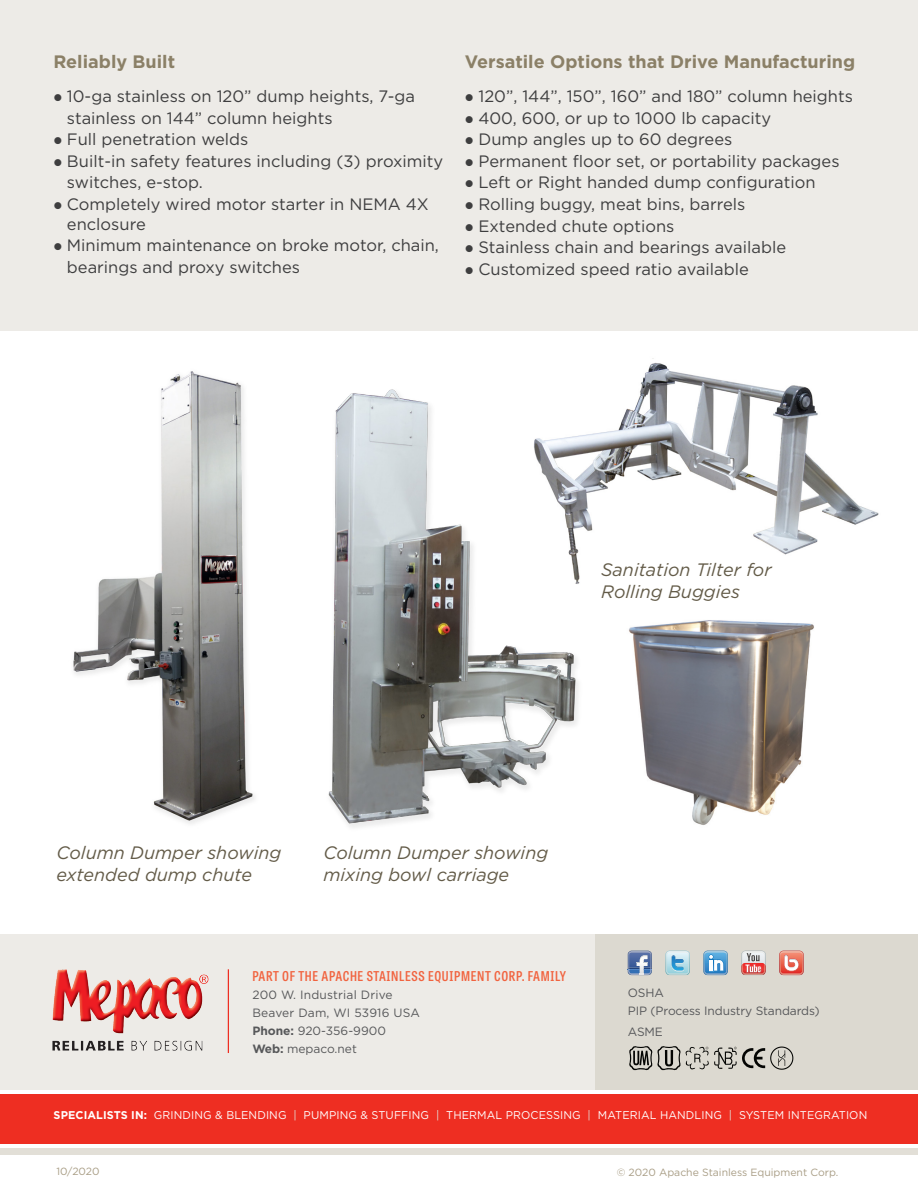
<style>
.page{position:relative;width:918px;height:1188px;background:#fff}
.page>*{position:absolute;margin:0;border:0;box-sizing:border-box;transform-origin:0 0}
.t1{font:italic 18px/21.6px "Gotham";color:#635b48}
.t2{font:700 18px "Gotham";color:#8b8067}
.t3{font:16.5px/21.6px "Gotham";color:#3e3e3f}
.t4{font:600 13.5px "Tablet Gothic Condensed";letter-spacing:.05em;color:#f1633f}
.t5{font:12px/18px "Gotham";color:#57585a}
.t6{font:11.25px "Gotham";letter-spacing:.01em;color:#fff}
.t7{font:10.5px "Gotham";color:#a99e86}
.s1{font-weight:700}
.s2{color:#e2dfd7}
</style>
<div class="page">
<div style="left:0;top:934px;width:918px;height:156px;background:#edebe7"></div>
<hr style="left:228px;top:969px;width:1px;height:84px;background:#ee2e22">
<div style="left:595px;top:934px;width:323px;height:156px;background:#dcd9d0"></div>
<div style="left:0;top:1094px;width:918px;height:50px;background:#ee2e22"></div>
<div style="left:0;top:1149px;width:918px;height:6px;background:#e2dfd7"></div>
<img style="left:52px;top:969px;width:157px;height:82px">
<svg style="left:628px;top:951px;width:24px;height:24px"></svg>
<img style="left:628px;top:952px;width:23px;height:4px">
<svg style="left:666px;top:951px;width:24px;height:24px"></svg>
<svg style="left:779px;top:951px;width:25px;height:24px"></svg>
<svg style="left:703px;top:951px;width:25px;height:24px"></svg>
<svg style="left:741px;top:951px;width:25px;height:24px"></svg>
<svg style="left:629px;top:1046px;width:164px;height:25px"></svg>
<img style="left:73px;top:371px;width:182px;height:453px">
<div style="left:0;top:0;width:918px;height:330px;background:#edebe7"></div>
<img style="left:328px;top:389px;width:251px;height:439px">
<img style="left:629px;top:620px;width:185px;height:205px">
<img style="left:534px;top:358px;width:345px;height:239px">
<p class="t2" style="left:53px;top:50px;width:123px">Reliably Built</p>
<p class="t3" style="left:67px;top:85px;width:350px;text-indent:-13px">● 10-ga stainless on 120” dump heights, 7-ga stainless on 144” column heights</p>
<p class="t3" style="left:53px;top:128px;width:197px">● Full penetration welds</p>
<p class="t3" style="left:67px;top:150px;width:378px;text-indent:-13px">● Built-in safety features including (3) proximity switches, e-stop.</p>
<p class="t3" style="left:67px;top:194px;width:363px;line-height:19.8px;text-indent:-13px">● Completely wired motor starter in NEMA 4X enclosure</p>
<p class="t3" style="left:67px;top:234px;width:374px;text-indent:-13px">● Minimum maintenance on broke motor, chain, bearings and proxy switches</p>
<p class="t2" style="left:465px;top:50px;width:392px">Versatile Options that Drive Manufacturing</p>
<p class="t3" style="left:465px;top:85px;width:390px">● 120”, 144”, 150”, 160” and 180” column heights</p>
<p class="t3" style="left:465px;top:107px;width:308px">● 400, 600, or up to 1000 lb capacity</p>
<p class="t3" style="left:465px;top:128px;width:269px">● Dump angles up to 60 degrees</p>
<p class="t3" style="left:465px;top:150px;width:376px">● Permanent floor set, or portability packages</p>
<p class="t3" style="left:465px;top:171px;width:352px">● Left or Right handed dump configuration</p>
<p class="t3" style="left:465px;top:193px;width:282px">● Rolling buggy, meat bins, barrels</p>
<p class="t3" style="left:465px;top:215px;width:211px">● Extended chute options</p>
<p class="t3" style="left:465px;top:236px;width:323px">● Stainless chain and bearings available</p>
<p class="t3" style="left:465px;top:258px;width:285px">● Customized speed ratio available</p>
<p class="t1" style="left:601px;top:558px;width:172px">Sanitation Tilter for<br>Rolling Buggies</p>
<p class="t1" style="left:56px;top:841px;width:226px">Column Dumper showing extended dump chute</p>
<p class="t1" style="left:323px;top:841px;width:226px">Column Dumper showing mixing bowl carriage</p>
<p class="t4" style="left:252px;top:966px;width:315px">PART OF THE APACHE STAINLESS EQUIPMENT CORP. FAMILY</p>
<p class="t5" style="left:252px;top:985px;width:169px">200 W. Industrial Drive<br>Beaver Dam, WI 53916 USA<br><span class="s1">Phone:</span> 920-356-9900<br><span class="s1">Web:</span> mepaco.net</p>
<p class="t5" style="left:628px;top:983px;width:193px">OSHA<br>PIP (Process Industry Standards)</p>
<p class="t5" style="left:628px;top:1022px;width:37px">ASME</p>
<p class="t6" style="left:54px;top:1108px;width:815px"><span class="s1">SPECIALISTS IN:</span> GRINDING &amp; BLENDING <span class="s2">|</span> PUMPING &amp; STUFFING <span class="s2">|</span> THERMAL PROCESSING <span class="s2">|</span> MATERIAL HANDLING <span class="s2">|</span> SYSTEM INTEGRATION</p>
<p class="t7" style="left:56px;top:1165px;width:45px">10/2020</p>
<p class="t7" style="left:617px;top:1165px;width:223px">© 2020 Apache Stainless Equipment Corp.</p>
</div>
